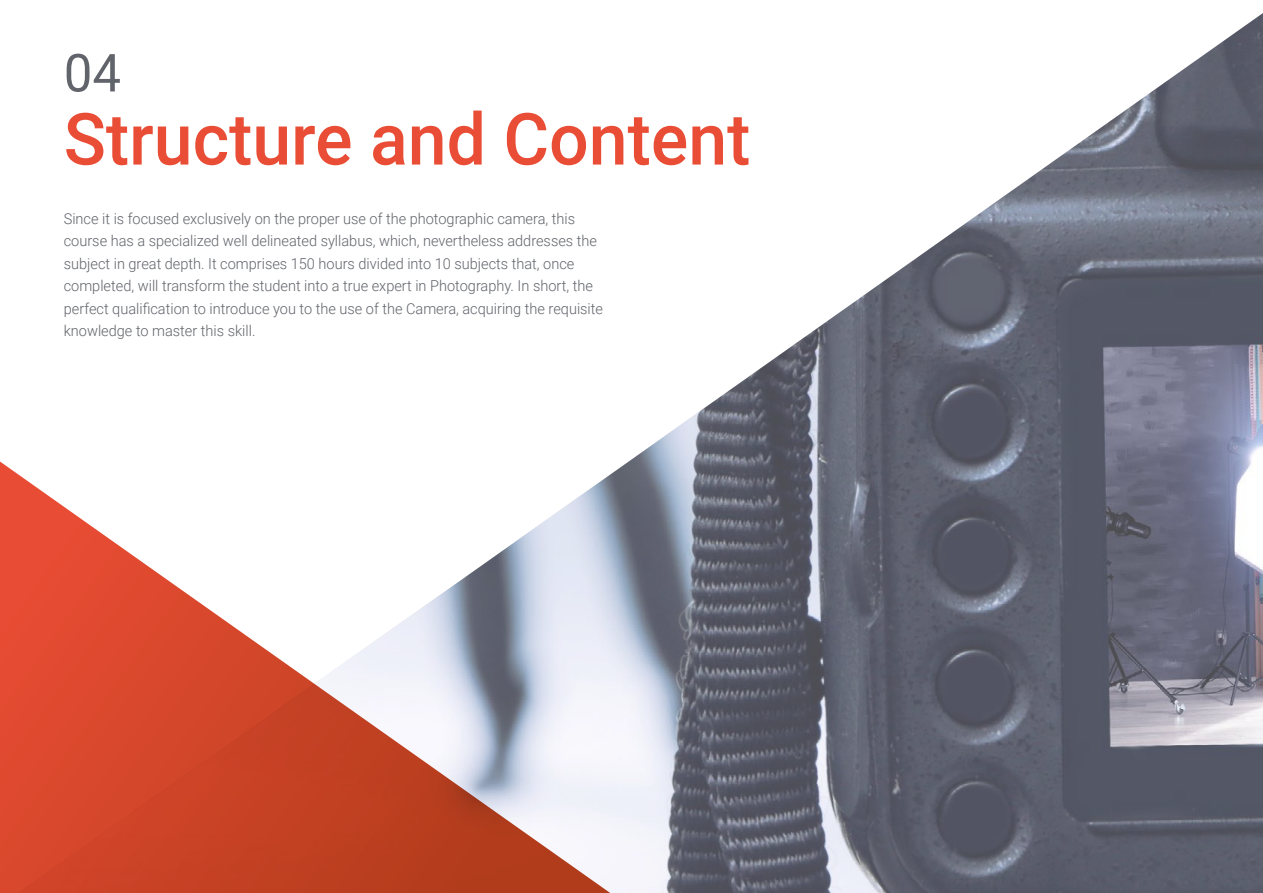
<style>
.page{position:relative;width:1263px;height:893px;background:#fff}
.page>*{position:absolute;margin:0;border:0;box-sizing:border-box;transform-origin:0 0}
.t1{font:500 72px "Roboto";color:#e94d35}
.t2{font:52.5px "Roboto";color:#61646a}
.t3{font:300 15px/22.5px "Roboto";color:#61646a}
</style>
<div class="page">
<img style="left:640px;top:13px;width:623px;height:880px">
<svg style="left:0;top:453px;width:640px;height:440px"></svg>
<h2 class="t2" style="left:64px;top:36px;width:59px">04</h2>
<h1 class="t1" style="left:64px;top:89px;width:688px">Structure and Content</h1>
<p class="t3" style="left:64px;top:207px;width:541px">Since it is focused exclusively on the proper use of the photographic camera, this course has a specialized well delineated syllabus, which, nevertheless addresses the subject in great depth. It comprises 150 hours divided into 10 subjects that, once completed, will transform the student into a true expert in Photography. In short, the perfect qualification to introduce you to the use of the Camera, acquiring the requisite knowledge to master this skill.</p>
</div>
